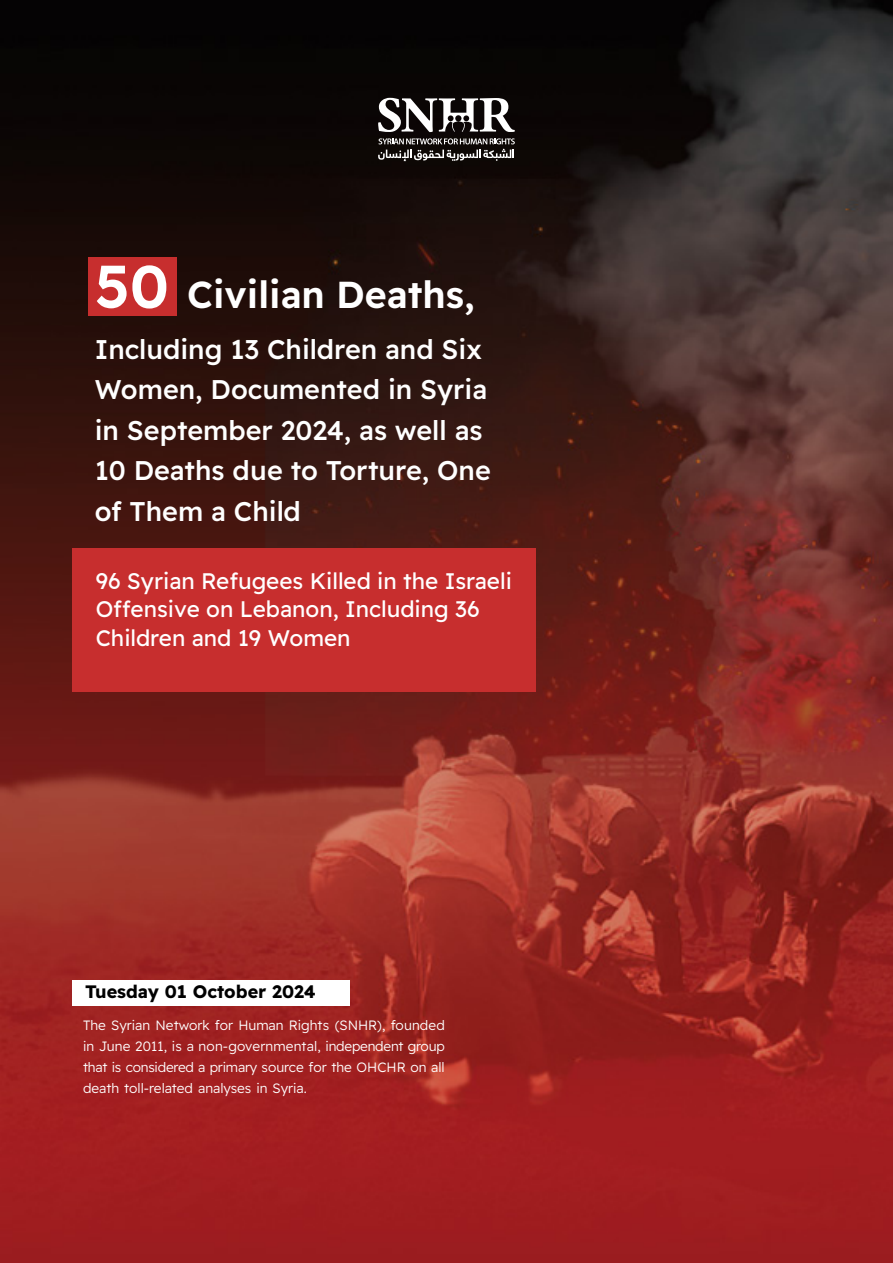
<style>
.page{position:relative;width:893px;height:1263px;background:#fff}
.page>*{position:absolute;margin:0;border:0;box-sizing:border-box;transform-origin:0 0}
.t1{font:600 60px "Readex Pro";color:#fff}
.t2{font:600 37.5px "Readex Pro";color:#fff}
.t3{font:500 27px/40.5px "Readex Pro";color:#fff}
.t4{font:22.5px/28.8px "Readex Pro";color:#fff}
.t5{font:700 18px "Readex Pro";color:#000}
.t6{font:300 13.5px/21px "Readex Pro";color:#fff;text-align:justify}
</style>
<div class="page">
<img style="left:0;top:0;width:893px;height:1263px">
<svg style="left:378px;top:98px;width:137px;height:34px"></svg>
<svg style="left:378px;top:138px;width:137px;height:23px;background:#4f4b49"></svg>
<div style="left:72px;top:549px;width:464px;height:143px;background:#c72e2e"></div>
<div style="left:88px;top:257px;width:88px;height:59px;background:#c72e2e"></div>
<div style="left:72px;top:980px;width:278px;height:26px;background:#fff"></div>
<h1 class="t1" style="left:95px;top:252px;width:76px">50</h1>
<h3 class="t3" style="left:95px;top:329px;width:398px">Including 13 Children and Six<br>Women, Documented in Syria in September 2024, as well as<br>10 Deaths due to Torture, One of Them a Child</h3>
<h2 class="t2" style="left:187px;top:273px;width:289px">Civilian Deaths,</h2>
<h3 class="t4" style="left:96px;top:566px;width:418px">96 Syrian Refugees Killed in the Israeli<br>Offensive on Lebanon, Including 36<br>Children and 19 Women</h3>
<h3 class="t5" style="left:85px;top:981px;width:232px">Tuesday 01 October 2024</h3>
<p class="t6" style="left:83px;top:1015px;width:363px">The Syrian Network for Human Rights (SNHR ,) founded in June 2011, is a non-governmental, independent group that is considered a primary source for the OHCHR on all death toll-related analyses in Syria.</p>
</div>
